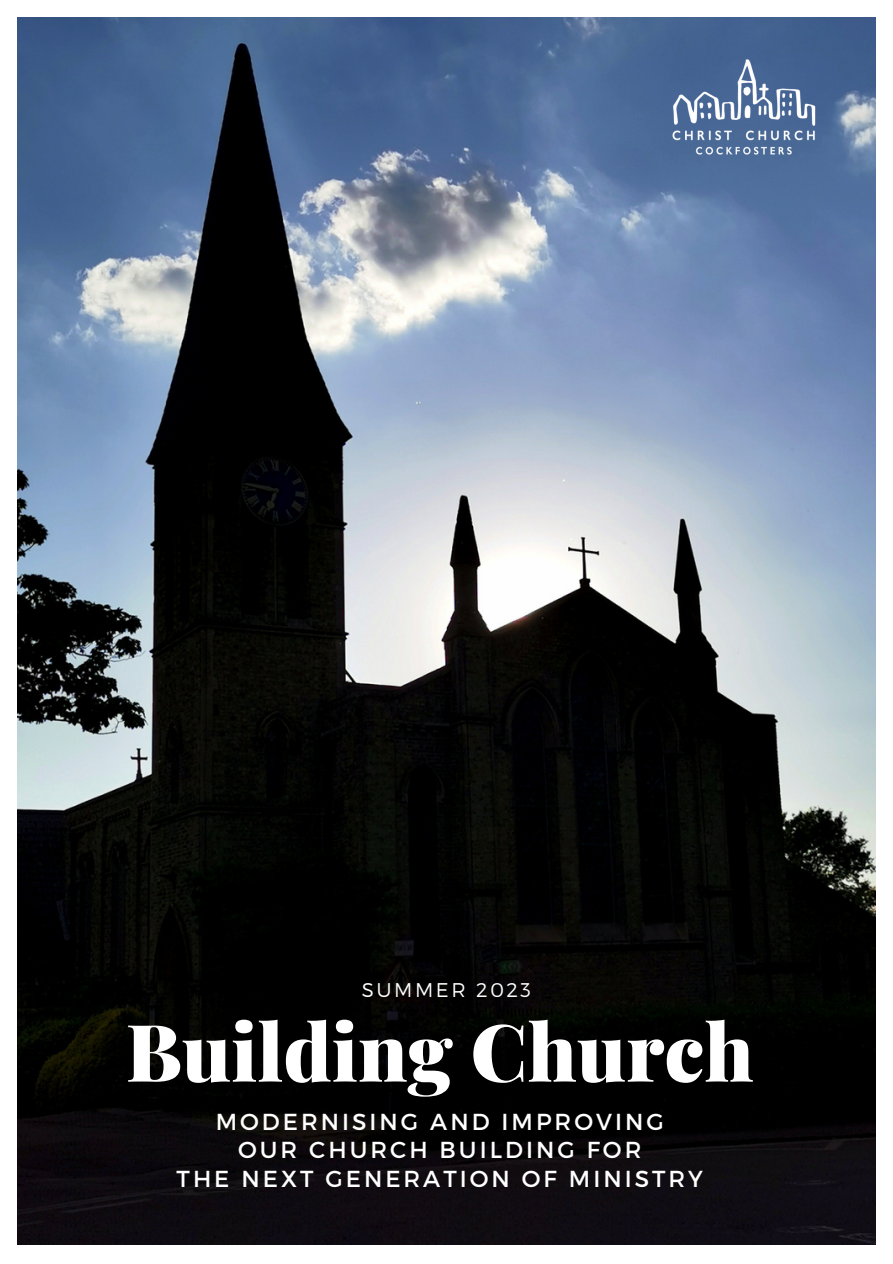
<style>
.page{position:relative;width:893px;height:1264px;background:#fff}
.page>*{position:absolute;margin:0;border:0;box-sizing:border-box;transform-origin:0 0}
.t1{font:900 79.35px "Playfair Display";color:#fff}
.t2{font:23.1px "Montserrat";letter-spacing:.13em;color:#fff}
.t3{font:300 19.8px "Montserrat";letter-spacing:.13em;color:#fff}
</style>
<div class="page">
<img style="left:18px;top:18px;width:857px;height:1226px">
<img style="left:635px;top:37px;width:222px;height:154px">
<p class="t3" style="left:361px;top:976px;width:171px">SUMMER 2023</p>
<p class="t1" style="left:126px;top:995px;width:629px">Building Church</p>
<p class="t2" style="left:216px;top:1107px;width:449px">MODERNISING AND IMPROVING</p>
<p class="t2" style="left:238px;top:1135px;width:405px">OUR CHURCH BUILDING FOR</p>
<p class="t2" style="left:176px;top:1163px;width:528px">THE NEXT GENERATION OF MINISTRY</p>
</div>
